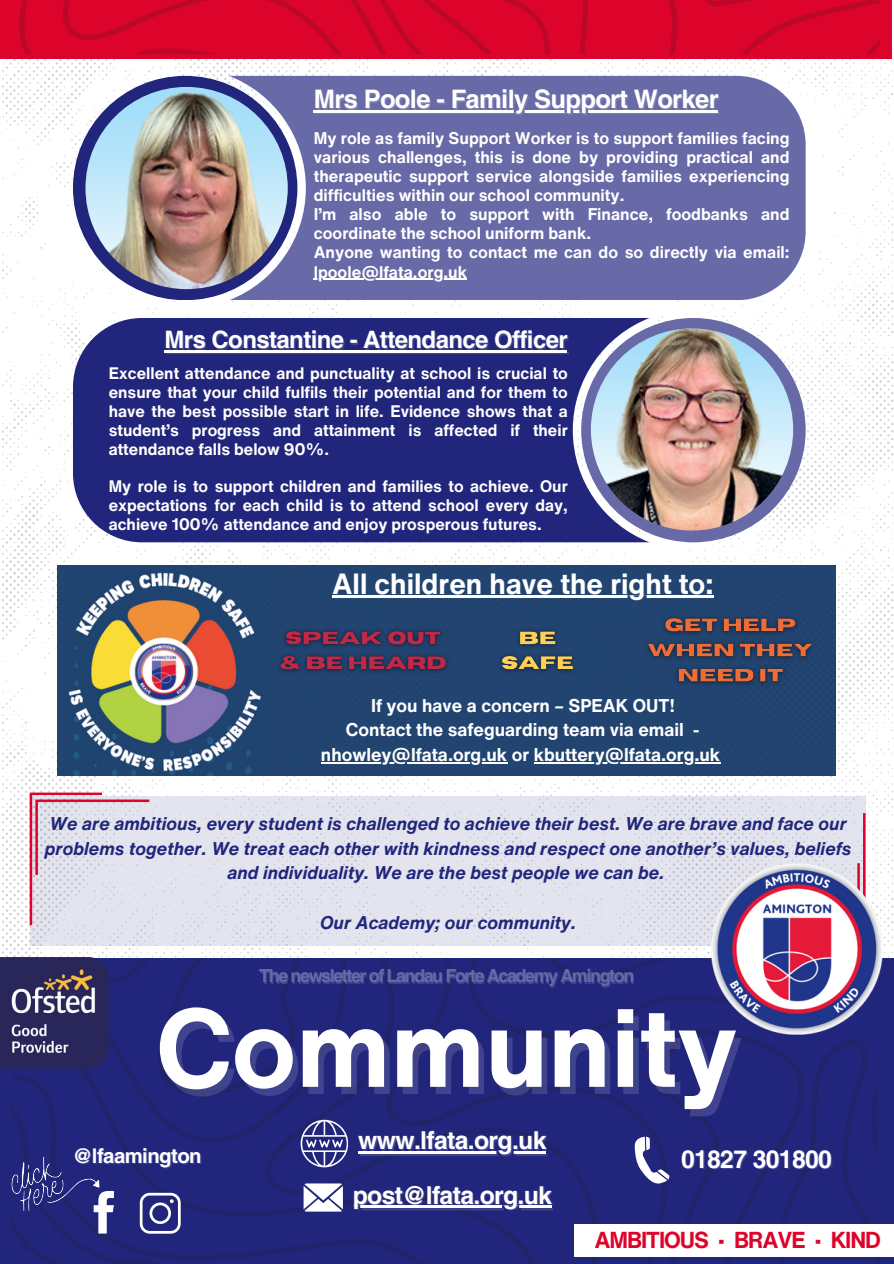
<style>
.page{position:relative;width:894px;height:1264px;background:#fff}
.page>*{position:absolute;margin:0;border:0;box-sizing:border-box;transform-origin:0 0}
.t1{font:700 109.05px "Helvetica Now Text";color:#fff}
.t2{font:700 28.5px "Helvetica Now Text";color:#fff}
.t3{font:700 25.5px "Helvetica LT Pro";letter-spacing:-.025em;color:#fff}
.t4{font:700 24.6px "Helvetica LT Pro";letter-spacing:-.025em;color:#fff}
.t5{font:700 24px "Helvetica LT Pro";letter-spacing:-.025em;color:#fff}
.t6{font:700 22.5px "Helvetica Now Text";letter-spacing:-.05em;color:#dd042b}
.t7{font:700 20.25px "Helvetica LT Pro";letter-spacing:-.025em;color:#fff}
.t8{font:italic 700 18px/24.8px "Helvetica Now Text";color:#21267c;text-align:center}
.t9{font:700 18px "Helvetica Now Text";color:#fff}
.t10{font:700 18px "Helvetica LT Pro";letter-spacing:-.08em;color:#676aa6}
.t11{font:700 16.5px/19.2px "Helvetica Now Text";color:#fff;text-align:justify}
.t12{font:700 16.2px/18.9px "Helvetica Now Text";color:#fff;text-align:justify}
</style>
<div class="page">
<img style="left:0;top:0;width:893px;height:1263px">
<hr style="left:358px;top:1151px;width:187px;height:2px;background:#fff">
<hr style="left:352px;top:1205px;width:199px;height:2px;background:#fff">
<hr style="left:314px;top:279px;width:153px;height:1px;background:#fff">
<hr style="left:314px;top:110px;width:403px;height:2px;background:#fff">
<hr style="left:164px;top:350px;width:403px;height:2px;background:#fff">
<hr style="left:332px;top:595px;width:381px;height:3px;background:#fff">
<img style="left:271px;top:622px;width:184px;height:57px">
<img style="left:493px;top:622px;width:88px;height:57px">
<img style="left:639px;top:609px;width:184px;height:81px">
<hr style="left:321px;top:762px;width:186px;height:1px;background:#fff">
<hr style="left:533px;top:762px;width:187px;height:1px;background:#fff">
<p class="t3" style="left:314px;top:90px;width:406px">Mrs Poole - Family Support Worker</p>
<h2 class="t11" style="left:314px;top:128px;width:477px">My role as family Support Worker is to support families facing various challenges, this is done by providing practical and therapeutic support service alongside families experiencing difficulties within our school community.</h2>
<p class="t11" style="left:314px;top:204px;width:477px">I’m also able to support with Finance, foodbanks and coordinate the school uniform bank.</p>
<p class="t11" style="left:314px;top:243px;width:477px">Anyone wanting to contact me can do so directly via email:</p>
<p class="t11" style="left:314px;top:262px;width:155px">lpoole@lfata.org.uk</p>
<p class="t5" style="left:164px;top:331px;width:404px">Mrs Constantine - Attendance Officer</p>
<p class="t12" style="left:109px;top:363px;width:460px">Excellent attendance and punctuality at school is crucial to ensure that your child fulfils their potential and for them to have the best possible start in life. Evidence shows that a student’s progress and attainment is affected if their attendance falls below 90%.</p>
<p class="t12" style="left:109px;top:477px;width:460px">My role is to support children and families to achieve. Our expectations for each child is to attend school every day, achieve 100% attendance and enjoy prosperous futures.</p>
<p class="t2" style="left:332px;top:562px;width:383px">All children have the right to:</p>
<p class="t9" style="left:371px;top:691px;width:305px">If you have a concern – SPEAK OUT!</p>
<p class="t9" style="left:346px;top:716px;width:355px">Contact the safeguarding team via email -</p>
<h1 class="t9" style="left:321px;top:741px;width:401px">nhowley@lfata.org.uk or kbuttery@lfata.org.uk</h1>
<p class="t8" style="left:45px;top:810px;width:808px">We are ambitious, every student is challenged to achieve their best. We are brave and face our problems together. We treat each other with kindness and respect one another’s values, beliefs and individuality. We are the best people we can be.</p>
<p class="t8" style="left:320px;top:909px;width:257px">Our Academy; our community.</p>
<p class="t10" style="left:259px;top:969px;width:376px">The newsletter of Landau Forte Academy Amington</p>
<p class="t1" style="left:156px;top:965px;width:583px">Community</p>
<h3 class="t7" style="left:73px;top:1148px;width:130px">@lfaamington</h3>
<p class="t4" style="left:358px;top:1131px;width:189px">www.lfata.org.uk</p>
<p class="t4" style="left:352px;top:1185px;width:201px">post@lfata.org.uk</p>
<p class="t4" style="left:680px;top:1150px;width:152px">01827 301800</p>
<p class="t6" style="left:594px;top:1222px;width:288px">AMBITIOUS • BRAVE • KIND</p>
</div>
